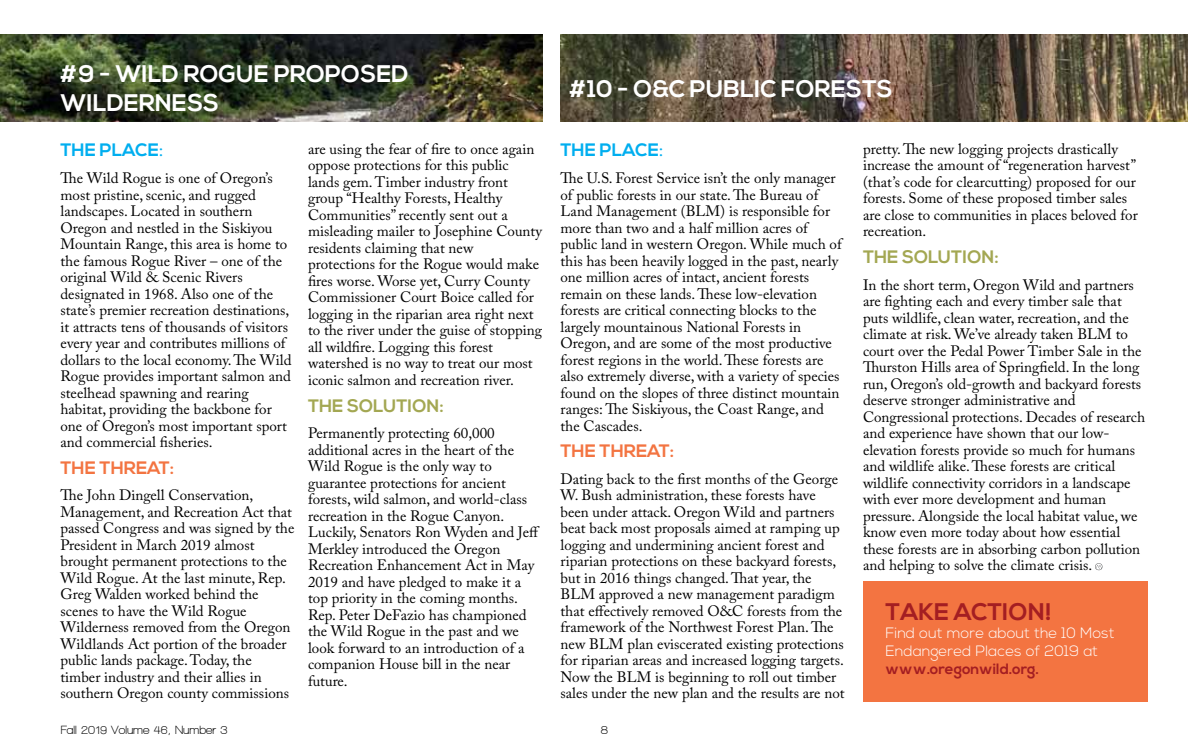
<style>
.page{position:relative;width:1188px;height:756px;background:#fff}
.page>*{position:absolute;margin:0;border:0;box-sizing:border-box;transform-origin:0 0}
.t1{font:700 24px/28.8px "Nexa";color:#fff}
.t2{font:700 24px "Nexa";color:#a41e22}
.t3{font:700 18px "Nexa";color:#a3a752}
.t4{font:700 18px "Nexa";color:#f37441}
.t5{font:700 18px "Nexa";color:#00aeef}
.t6{font:15px/16.5px "Adobe Caslon Pro";color:#000}
.t7{font:300 15px/18px "Nexa";color:#fff}
.t8{font:700 15px "Nexa";color:#a41e22}
.t9{font:700 12px "Walkway";color:#000}
.s1{font-family:"Adobe Caslon Pro";font-weight:400}
</style>
<div class="page">
<img style="left:0;top:35px;width:542px;height:87px">
<img style="left:561px;top:35px;width:627px;height:87px">
<svg style="left:1095px;top:563px;width:7px;height:7px"></svg>
<div style="left:863px;top:581px;width:285px;height:121px;background:#f37441"></div>
<h1 class="t1" style="left:61px;top:61px;width:349px">#9 - WILD ROGUE PROPOSED<br>WILDERNESS</h1>
<p class="t5" style="left:61px;top:140px;width:104px">THE PLACE<span class="s1">:</span></p>
<p class="t6" style="left:61px;top:170px;width:233px">The Wild Rogue is one of Oregon’s most pristine, scenic, and rugged landscapes. Located in southern Oregon and nestled in the Siskiyou Mountain Range, this area is home to the famous Rogue River – one of the original Wild &amp; Scenic Rivers designated in 1968. Also one of the state’s premier recreation destinations, it attracts tens of thousands of visitors every year and contributes millions of dollars to the local economy. The Wild Rogue provides important salmon and steelhead spawning and rearing habitat, providing the backbone for one of Oregon’s most important sport and commercial fisheries.</p>
<p class="t4" style="left:61px;top:457px;width:115px">THE THREAT:</p>
<p class="t6" style="left:61px;top:487px;width:235px">The John Dingell Conservation, Management, and Recreation Act that passed Congress and was signed by the President in March 2019 almost brought permanent protections to the Wild Rogue. At the last minute, Rep.<br>Greg Walden worked behind the scenes to have the Wild Rogue Wilderness removed from the Oregon Wildlands Act portion of the broader public lands package. Today, the timber industry and their allies in southern Oregon county commissions</p>
<p class="t6" style="left:308px;top:141px;width:236px">are using the fear of fire to once again oppose protections for this public lands gem. Timber industry front group “Healthy Forests, Healthy Communities” recently sent out a misleading mailer to Josephine County residents claiming that new protections for the Rogue would make fires worse. Worse yet, Curry County Commissioner Court Boice called for logging in the riparian area right next to the river under the guise of stopping all wildfire. Logging this forest watershed is no way to treat our most iconic salmon and recreation river.</p>
<p class="t3" style="left:308px;top:395px;width:137px">THE SOLUTION:</p>
<p class="t6" style="left:308px;top:425px;width:233px">Permanently protecting 60,000 additional acres in the heart of the<br>Wild Rogue is the only way to guarantee protections for ancient forests, wild salmon, and world-class recreation in the Rogue Canyon.<br>Luckily, Senators Ron Wyden and Jeff<br>Merkley introduced the Oregon<br>Recreation Enhancement Act in May<br>2019 and have pledged to make it a top priority in the coming months.<br>Rep. Peter DeFazio has championed the Wild Rogue in the past and we look forward to an introduction of a companion House bill in the near future.</p>
<h1 class="t1" style="left:570px;top:75px;width:325px">#10 - O&amp;C PUBLIC FORESTS</h1>
<p class="t5" style="left:561px;top:140px;width:104px">THE PLACE<span class="s1">:</span></p>
<p class="t6" style="left:561px;top:170px;width:283px">The U.S. Forest Service isn’t the only manager of public forests in our state. The Bureau of Land Management (BLM) is responsible for more than two and a half million acres of public land in western Oregon. While much of this has been heavily logged in the past, nearly one million acres of intact, ancient forests remain on these lands. These low-elevation forests are critical connecting blocks to the largely mountainous National Forests in Oregon, and are some of the most productive forest regions in the world. These forests are also extremely diverse, with a variety of species found on the slopes of three distinct mountain ranges: The Siskiyous, the Coast Range, and the Cascades.</p>
<p class="t4" style="left:561px;top:441px;width:115px">THE THREAT:</p>
<p class="t6" style="left:561px;top:470px;width:286px">Dating back to the first months of the George W. Bush administration, these forests have been under attack. Oregon Wild and partners beat back most proposals aimed at ramping up logging and undermining ancient forest and riparian protections on these backyard forests, but in 2016 things changed. That year, the BLM approved a new management paradigm that effectively removed O&amp;C forests from the framework of the Northwest Forest Plan. The new BLM plan eviscerated existing protections for riparian areas and increased logging targets.<br>Now the BLM is beginning to roll out timber sales under the new plan and the results are not</p>
<p class="t6" style="left:863px;top:141px;width:276px">pretty. The new logging projects drastically increase the amount of “regeneration harvest” (that’s code for clearcutting) proposed for our forests. Some of these proposed timber sales are close to communities in places beloved for recreation.</p>
<p class="t3" style="left:863px;top:246px;width:137px">THE SOLUTION:</p>
<p class="t6" style="left:863px;top:276px;width:284px">In the short term, Oregon Wild and partners are fighting each and every timber sale that puts wildlife, clean water, recreation, and the climate at risk. We’ve already taken BLM to court over the Pedal Power Timber Sale in the Thurston Hills area of Springfield. In the long run, Oregon’s old-growth and backyard forests deserve stronger administrative and Congressional protections. Decades of research and experience have shown that our low&shy;elevation forests provide so much for humans and wildlife alike. These forests are critical wildlife connectivity corridors in a landscape with ever more development and human pressure. Alongside the local habitat value, we know even more today about how essential these forests are in absorbing carbon pollution and helping to solve the climate crisis.</p>
<h1 class="t2" style="left:886px;top:598px;width:17px">TAKE</h1>
<h1 class="t2" style="left:954px;top:598px;width:49px">ACTION</h1>
<h1 class="t2" style="left:1045px;top:598px;width:9px">!</h1>
<p class="t7" style="left:886px;top:625px;width:231px">Find out more about the 10 Most<br>Endangered Places of 2019 at</p>
<p class="t8" style="left:886px;top:660px;width:155px">WWW.OREGONWILD.ORG.</p>
<p class="t9" style="left:61px;top:724px;width:168px">Fall 2019 Volume 46, Number 3</p>
<p class="t9" style="left:601px;top:724px;width:9px">8</p>
</div>
